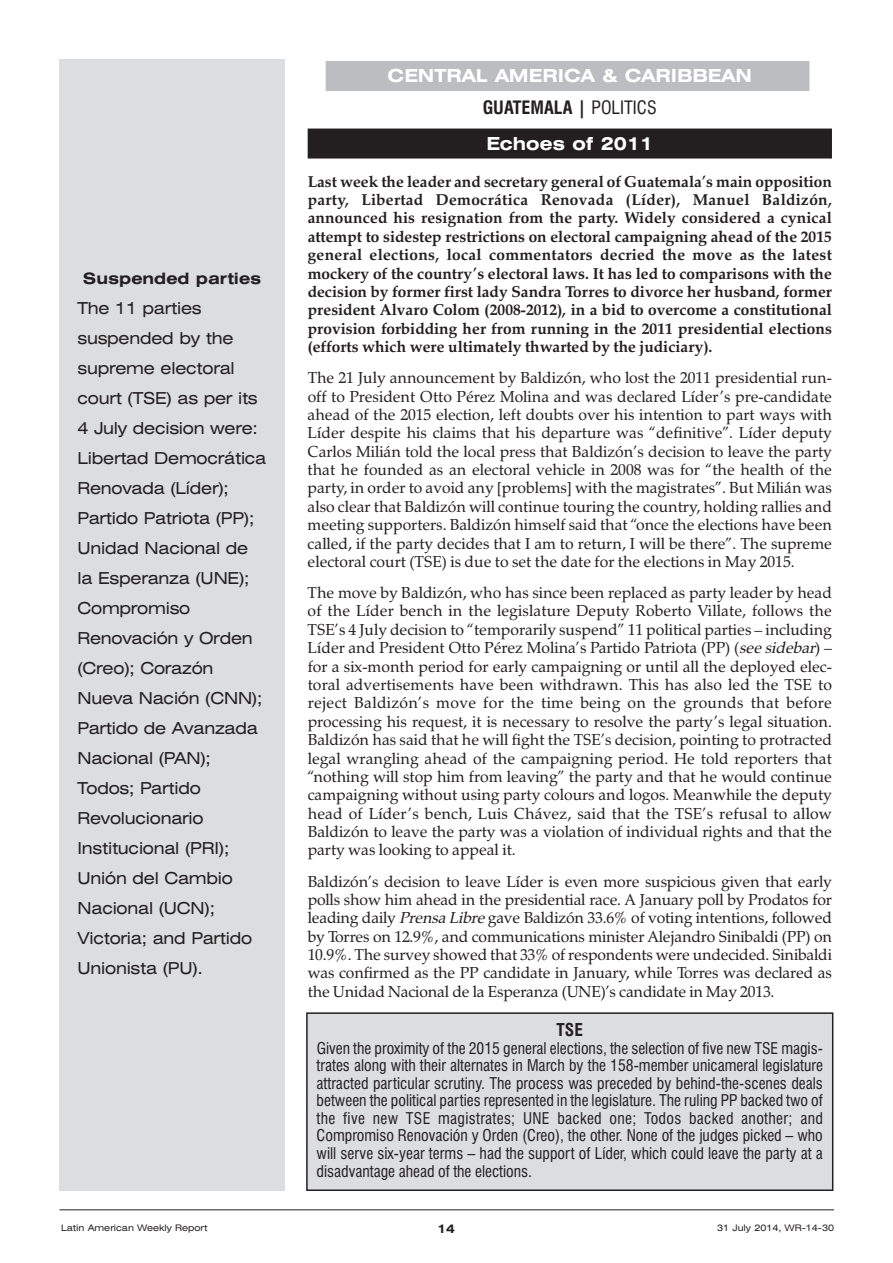
<style>
.page{position:relative;width:893px;height:1263px;background:#fff}
.page>*{position:absolute;margin:0;border:0;box-sizing:border-box;transform-origin:0 0}
.t1{font:700 expanded 18px/32.2px "Swiss 721 BT";color:#fff;text-align:center}
.t2{font:700 condensed 17.25px "Swiss 721 BT";color:#231f20}
.t3{font:expanded 16.5px/30px "Swiss 721 BT";letter-spacing:-.015em;color:#231f20}
.t4{font:15.75px/18.5px "Zapf Calligraphic 801 BT";color:#231f20;text-align:justify}
.t5{font:700 15.75px/18.5px "Zapf Calligraphic 801 BT";color:#231f20;text-align:justify}
.t6{font:condensed 15.75px/17.5px "Swiss 721 BT";color:#231f20;text-align:justify}
.t7{font:700 expanded 15.75px "Swiss 721 BT";color:#231f20}
.t8{font:700 expanded 12px "Swiss 721 BT";color:#231f20}
.t9{font:expanded 9px "Swiss 721 BT";color:#231f20}
.s1{font-stretch:condensed;color:#231f20}
.s2{font-weight:400;font-stretch:condensed;color:#231f20}
.s3{font-style:italic}
</style>
<div class="page">
<div style="left:326px;top:61px;width:483px;height:30px;background:#bcbdc0"></div>
<div style="left:308px;top:129px;width:524px;height:30px;background:#231f20"></div>
<hr style="left:60px;top:1209px;width:774px;height:1px;background:#231f20">
<div style="left:60px;top:60px;width:225px;height:1131px;background:#dcdddf"></div>
<div style="left:307px;top:1013px;width:526px;height:177px;background:#dcdddf"></div>
<div style="left:306px;top:1012px;width:527px;height:179px;border:2px solid #231f20"></div>
<p class="t7" style="left:83px;top:269px;width:180px">Suspended parties</p>
<p class="t3" style="left:78px;top:293px;width:190px">The 11 parties suspended by the supreme electoral court (TSE) as per its<br>4 July decision were:<br>Libertad Democrática<br>Renovada (Líder);<br>Partido Patriota (PP);<br>Unidad Nacional de la Esperanza (UNE);<br>Compromiso<br>Renovación y Orden (Creo); Corazón<br>Nueva Nación (CNN);<br>Partido de Avanzada<br>Nacional (PAN);<br>Todos; Partido<br>Revolucionario<br>Institucional (PRI);<br>Unión del Cambio<br>Nacional (UCN);<br>Victoria; and Partido<br>Unionista (PU).</p>
<p class="t9" style="left:61px;top:1223px;width:148px">Latin American Weekly Report</p>
<p class="t1" style="left:388px;top:60px;width:366px">CENTRAL AMERICA &amp; CARIBBEAN<br><span class="s1">GUATEMALA |</span> <span class="s2">POLITICS</span></p>
<p class="t1" style="left:486px;top:127px;width:168px">Echoes of 2011</p>
<p class="t5" style="left:308px;top:172px;width:526px">Last week the leader and secretary general of Guatemala’s main opposition party, Libertad Democrática Renovada (Líder), Manuel Baldizón, announced his resignation from the party. Widely considered a cynical attempt to sidestep restrictions on electoral campaigning ahead of the 2015 general elections, local commentators decried the move as the latest mockery of the country’s electoral laws. It has led to comparisons with the decision by former first lady Sandra Torres to divorce her husband, former president Alvaro Colom (2008-2012), in a bid to overcome a constitutional provision forbidding her from running in the 2011 presidential elections (efforts which were ultimately thwarted by the judiciary).</p>
<p class="t4" style="left:308px;top:369px;width:526px">The 21 July announcement by Baldizón, who lost the 2011 presidential run&shy;off to President Otto Pérez Molina and was declared Líder’s pre-candidate ahead of the 2015 election, left doubts over his intention to part ways with Líder despite his claims that his departure was “definitive”. Líder deputy Carlos Milián told the local press that Baldizón’s decision to leave the party that he founded as an electoral vehicle in 2008 was for “the health of the party, in order to avoid any [problems] with the magistrates”. But Milián was also clear that Baldizón will continue touring the country, holding rallies and meeting supporters. Baldizón himself said that “once the elections have been called, if the party decides that I am to return, I will be there”. The supreme electoral court (TSE) is due to set the date for the elections in May 2015.</p>
<p class="t4" style="left:308px;top:583px;width:526px">The move by Baldizón, who has since been replaced as party leader by head of the Líder bench in the legislature Deputy Roberto Villate, follows the TSE’s 4 July decision to “temporarily suspend” 11 political parties – including Líder and President Otto Pérez Molina’s Partido Patriota (PP) (<span class="s3">seesidebar</span>) – for a six-month period for early campaigning or until all the deployed elec&shy;toral advertisements have been withdrawn. This has also led the TSE to reject Baldizón’s move for the time being on the grounds that before processing his request, it is necessary to resolve the party’s legal situation.<br>Baldizón has said that he will fight the TSE’s decision, pointing to protracted legal wrangling ahead of the campaigning period. He told reporters that “nothing will stop him from leaving” the party and that he would continue campaigning without using party colours and logos. Meanwhile the deputy head of Líder’s bench, Luis Chávez, said that the TSE’s refusal to allow Baldizón to leave the party was a violation of individual rights and that the party was looking to appeal it.</p>
<p class="t4" style="left:308px;top:872px;width:526px">Baldizón’s decision to leave Líder is even more suspicious given that early polls show him ahead in the presidential race. A January poll by Prodatos for leading daily <span class="s3">PrensaLibre</span>gave Baldizón 33.6% of voting intentions, followed by Torres on 12.9%, and communications minister Alejandro Sinibaldi (PP) on 10.9%. The survey showed that 33% of respondents were undecided. Sinibaldi was confirmed as the PP candidate in January, while Torres was declared as the Unidad Nacional de la Esperanza (UNE)’s candidate in May 2013.</p>
<p class="t2" style="left:557px;top:1020px;width:28px">TSE</p>
<p class="t6" style="left:317px;top:1039px;width:508px">Given the proximity of the 2015 general elections, the selection of five new TSE magis&shy;trates along with their alternates in March by the 158-member unicameral legislature attracted particular scrutiny. The process was preceded by behind-the-scenes deals between the political parties represented in the legislature. The ruling PP backed two of the five new TSE magistrates; UNE backed one; Todos backed another; and Compromiso Renovación y Orden (Creo), the other. None of the judges picked – who will serve six-year terms – had the support of Líder, which could leave the party at a disadvantage ahead of the elections.</p>
<p class="t8" style="left:437px;top:1221px;width:19px">14</p>
<p class="t9" style="left:717px;top:1223px;width:118px">31 July 2014, WR-14-30</p>
</div>
